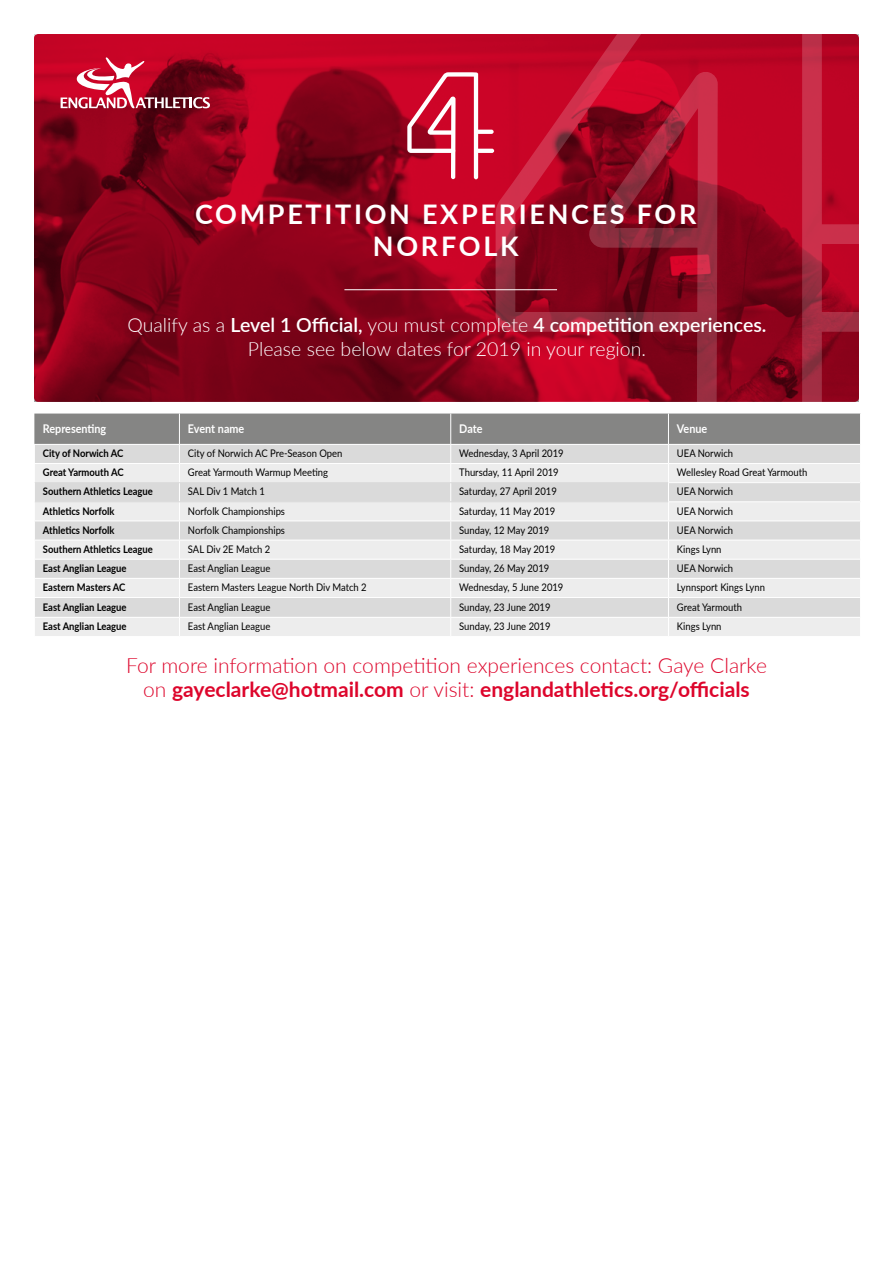
<style>
.page{position:relative;width:893px;height:1263px;background:#fff}
.page>*{position:absolute;margin:0;border:0;box-sizing:border-box;transform-origin:0 0}
.t1{font:700 27px/31.5px "Lato";letter-spacing:.1em;color:#fff;text-align:center}
.Table_Text{font:300 21px/24px "Lato";color:#dd052b;text-align:center}
.Table_Text-2{font:300 19.5px/24px "Lato";color:#fff;text-align:center}
.Table_Text-3{font:700 12px "Lato";color:#fff;scale:.9 1}
.Table_Text-4{font:10.5px "Lato";color:#000;scale:.9 1}
.Table_Text-5{font:700 10.5px "Lato";color:#000;scale:.9 1}
.s1{font-weight:600}
.s2{font-weight:700}
</style>
<div class="page">
<img style="left:34px;top:34px;width:825px;height:368px">
<svg style="left:61px;top:57px;width:149px;height:51px;background:#b2364b"></svg>
<hr style="left:344px;top:289px;width:213px;height:1px;background:#fff">
<svg style="left:475px;top:130px;width:19px;height:4px"></svg>
<svg style="left:474px;top:149px;width:20px;height:4px"></svg>
<svg style="left:407px;top:72px;width:71px;height:107px"></svg>
<svg style="left:809px;top:224px;width:84px;height:20px"></svg>
<svg style="left:822px;top:312px;width:37px;height:20px"></svg>
<svg style="left:496px;top:34px;width:326px;height:380px;background:#a4152e"></svg>
<svg style="left:34px;top:414px;width:826px;height:222px;background:#d7d7d7"></svg>
<p class="t1" style="left:195px;top:198px;width:503px">COMPETITION EXPERIENCES FOR<br>NORFOLK</p>
<p class="Table_Text-2" style="left:128px;top:312px;width:640px">Qualify as a <span class="s1">Level 1 Official,</span> you must complete <span class="s1">4 competition experiences.<br></span>Please see below dates for 2019 in your region.</p>
<p class="Table_Text-3" style="left:43px;top:419px;width:72px">Representing</p>
<p class="Table_Text-3" style="left:188px;top:419px;width:64px">Event name</p>
<p class="Table_Text-3" style="left:459px;top:419px;width:27px">Date</p>
<p class="Table_Text-3" style="left:677px;top:419px;width:35px">Venue</p>
<p class="Table_Text-5" style="left:43px;top:446px;width:91px">City of Norwich AC</p>
<p class="Table_Text-4" style="left:188px;top:446px;width:173px">City of Norwich AC Pre-Season Open</p>
<p class="Table_Text-4" style="left:459px;top:446px;width:117px">Wednesday, 3 April 2019</p>
<p class="Table_Text-4" style="left:677px;top:446px;width:64px">UEA Norwich</p>
<p class="Table_Text-5" style="left:43px;top:465px;width:91px">Great Yarmouth AC</p>
<p class="Table_Text-4" style="left:188px;top:465px;width:157px">Great Yarmouth Warmup Meeting</p>
<p class="Table_Text-4" style="left:459px;top:465px;width:112px">Thursday, 11 April 2019</p>
<p class="Table_Text-4" style="left:677px;top:465px;width:146px">Wellesley Road Great Yarmouth</p>
<p class="Table_Text-5" style="left:43px;top:484px;width:124px">Southern Athletics League</p>
<p class="Table_Text-4" style="left:188px;top:484px;width:87px">SAL Div 1 Match 1</p>
<p class="Table_Text-4" style="left:459px;top:484px;width:110px">Saturday, 27 April 2019</p>
<p class="Table_Text-4" style="left:677px;top:484px;width:64px">UEA Norwich</p>
<p class="Table_Text-5" style="left:43px;top:503px;width:81px">Athletics Norfolk</p>
<p class="Table_Text-4" style="left:188px;top:503px;width:109px">Norfolk Championships</p>
<p class="Table_Text-4" style="left:459px;top:503px;width:108px">Saturday, 11 May 2019</p>
<p class="Table_Text-4" style="left:677px;top:503px;width:64px">UEA Norwich</p>
<p class="Table_Text-5" style="left:43px;top:522px;width:81px">Athletics Norfolk</p>
<p class="Table_Text-4" style="left:188px;top:522px;width:109px">Norfolk Championships</p>
<p class="Table_Text-4" style="left:459px;top:522px;width:102px">Sunday, 12 May 2019</p>
<p class="Table_Text-4" style="left:677px;top:522px;width:64px">UEA Norwich</p>
<p class="Table_Text-5" style="left:43px;top:541px;width:124px">Southern Athletics League</p>
<p class="Table_Text-4" style="left:188px;top:541px;width:93px">SAL Div 2E Match 2</p>
<p class="Table_Text-4" style="left:459px;top:541px;width:108px">Saturday, 18 May 2019</p>
<p class="Table_Text-4" style="left:677px;top:541px;width:51px">Kings Lynn</p>
<p class="Table_Text-5" style="left:43px;top:560px;width:95px">East Anglian League</p>
<p class="Table_Text-4" style="left:188px;top:561px;width:93px">East Anglian League</p>
<p class="Table_Text-4" style="left:459px;top:561px;width:102px">Sunday, 26 May 2019</p>
<p class="Table_Text-4" style="left:677px;top:561px;width:64px">UEA Norwich</p>
<p class="Table_Text-5" style="left:43px;top:579px;width:93px">Eastern Masters AC</p>
<p class="Table_Text-4" style="left:188px;top:580px;width:200px">Eastern Masters League North Div Match 2</p>
<p class="Table_Text-4" style="left:459px;top:580px;width:117px">Wednesday, 5 June 2019</p>
<p class="Table_Text-4" style="left:677px;top:580px;width:99px">Lynnsport Kings Lynn</p>
<p class="Table_Text-5" style="left:43px;top:599px;width:95px">East Anglian League</p>
<p class="Table_Text-4" style="left:188px;top:599px;width:93px">East Anglian League</p>
<p class="Table_Text-4" style="left:459px;top:599px;width:103px">Sunday, 23 June 2019</p>
<p class="Table_Text-4" style="left:677px;top:599px;width:74px">Great Yarmouth</p>
<p class="Table_Text-5" style="left:43px;top:618px;width:95px">East Anglian League</p>
<p class="Table_Text-4" style="left:188px;top:619px;width:93px">East Anglian League</p>
<p class="Table_Text-4" style="left:459px;top:619px;width:103px">Sunday, 23 June 2019</p>
<p class="Table_Text-4" style="left:677px;top:619px;width:51px">Kings Lynn</p>
<p class="Table_Text" style="left:126px;top:653px;width:642px">For more information on competition experiences contact: Gaye Clarke on <span class="s2">gayeclarke@hotmail.com</span> or visit: <span class="s2">englandathletics.org/officials</span></p>
</div>
